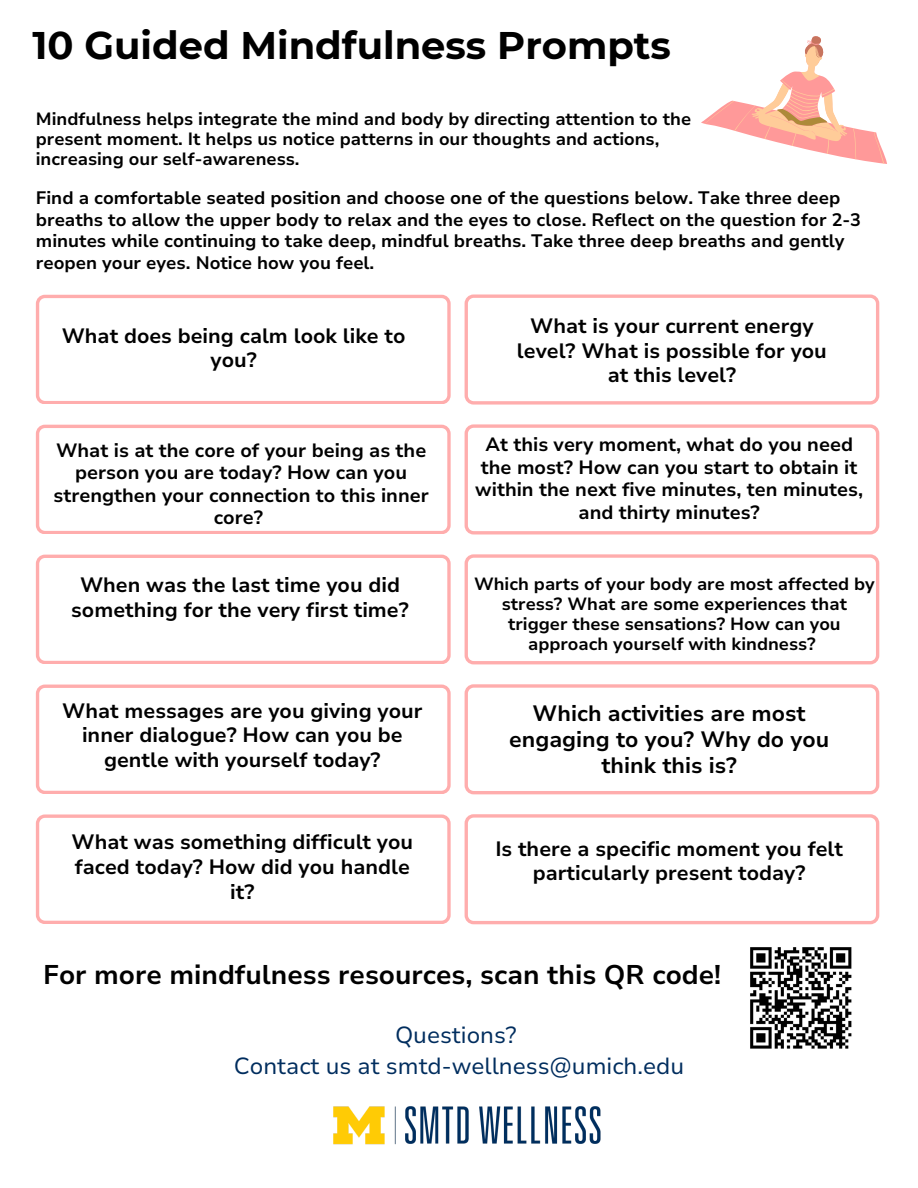
<style>
.page{position:relative;width:918px;height:1188px;background:#fff}
.page>*{position:absolute;margin:0;border:0;box-sizing:border-box;transform-origin:0 0}
.t1{font:700 38.4px "Montserrat";color:#000}
.t2{font:700 27px "Nunito Sans 10 pt";color:#000}
.t3{font:23.25px/31.5px "Nunito Sans 10 pt";color:#002d5e;text-align:center}
.t4{font:700 22.2px/25.8px "Nunito Sans 10 pt";color:#000;text-align:center}
.t5{font:700 20.7px/24.8px "Nunito Sans 10 pt";color:#000;text-align:center}
.t6{font:700 19.2px/22.5px "Nunito Sans 10 pt";color:#000;text-align:center}
.t7{font:700 18px/21.3px "Nunito Sans 10 pt";color:#000}
.t8{font:700 17.7px/20.2px "Nunito Sans 10 pt";color:#000;text-align:center}
</style>
<div class="page">
<img style="left:333px;top:1106px;width:268px;height:39px">
<svg style="left:701px;top:36px;width:186px;height:128px"></svg>
<svg style="left:36px;top:295px;width:415px;height:109px"></svg>
<svg style="left:465px;top:294px;width:414px;height:111px"></svg>
<svg style="left:36px;top:425px;width:415px;height:109px"></svg>
<svg style="left:465px;top:424px;width:414px;height:110px"></svg>
<svg style="left:36px;top:555px;width:415px;height:109px"></svg>
<svg style="left:465px;top:554px;width:414px;height:110px"></svg>
<svg style="left:36px;top:685px;width:415px;height:109px"></svg>
<svg style="left:465px;top:684px;width:414px;height:110px"></svg>
<svg style="left:36px;top:814px;width:415px;height:110px"></svg>
<svg style="left:465px;top:814px;width:414px;height:110px"></svg>
<img style="left:750px;top:947px;width:102px;height:102px">
<p class="t1" style="left:33px;top:22px;width:640px">10 Guided Mindfulness Prompts</p>
<h4 class="t8" style="left:36px;top:109px;width:657px;text-align:left">Mindfulness helps integrate the mind and body by directing attention to the present moment. It helps us notice patterns in our thoughts and actions, increasing our self-awareness.</h4>
<p class="t7" style="left:36px;top:188px;width:827px">Find a comfortable seated position and choose one of the questions below. Take three deep breaths to allow the upper body to relax and the eyes to close. Reflect on the question for 2-3 minutes while continuing to take deep, mindful breaths. Take three deep breaths and gently reopen your eyes. Notice how you feel.</p>
<h5 class="t5" style="left:62px;top:324px;width:345px">What does being calm look like to you?</h5>
<h5 class="t5" style="left:517px;top:314px;width:311px">What is your current energy level? What is possible for you at this level?</h5>
<h5 class="t6" style="left:54px;top:439px;width:377px">What is at the core of your being as the person you are today? How can you strengthen your connection to this inner core?</h5>
<h5 class="t6" style="left:475px;top:434px;width:389px">At this very moment, what do you need the most? How can you start to obtain it within the next five minutes, ten minutes, and thirty minutes?</h5>
<h5 class="t5" style="left:71px;top:573px;width:339px">When was the last time you did something for the very first time?</h5>
<h5 class="t8" style="left:474px;top:574px;width:402px">Which parts of your body are most affected by stress? What are some experiences that trigger these sensations? How can you approach yourself with kindness?</h5>
<h5 class="t5" style="left:62px;top:699px;width:362px">What messages are you giving your inner dialogue? How can you be gentle with yourself today?</h5>
<p class="t4" style="left:509px;top:701px;width:322px">Which activities are most engaging to you? Why do you think this is?</p>
<h3 class="t5" style="left:71px;top:830px;width:343px">What was something difficult you faced today? How did you handle it?</h3>
<h5 class="t5" style="left:495px;top:837px;width:349px">Is there a specific moment you felt particularly present today?</h5>
<h2 class="t2" style="left:43px;top:957px;width:680px">For more mindfulness resources, scan this QR code!</h2>
<p class="t3" style="left:234px;top:1020px;width:452px">Questions?<br>Contact us at smtd-wellness@umich.edu</p>
</div>
